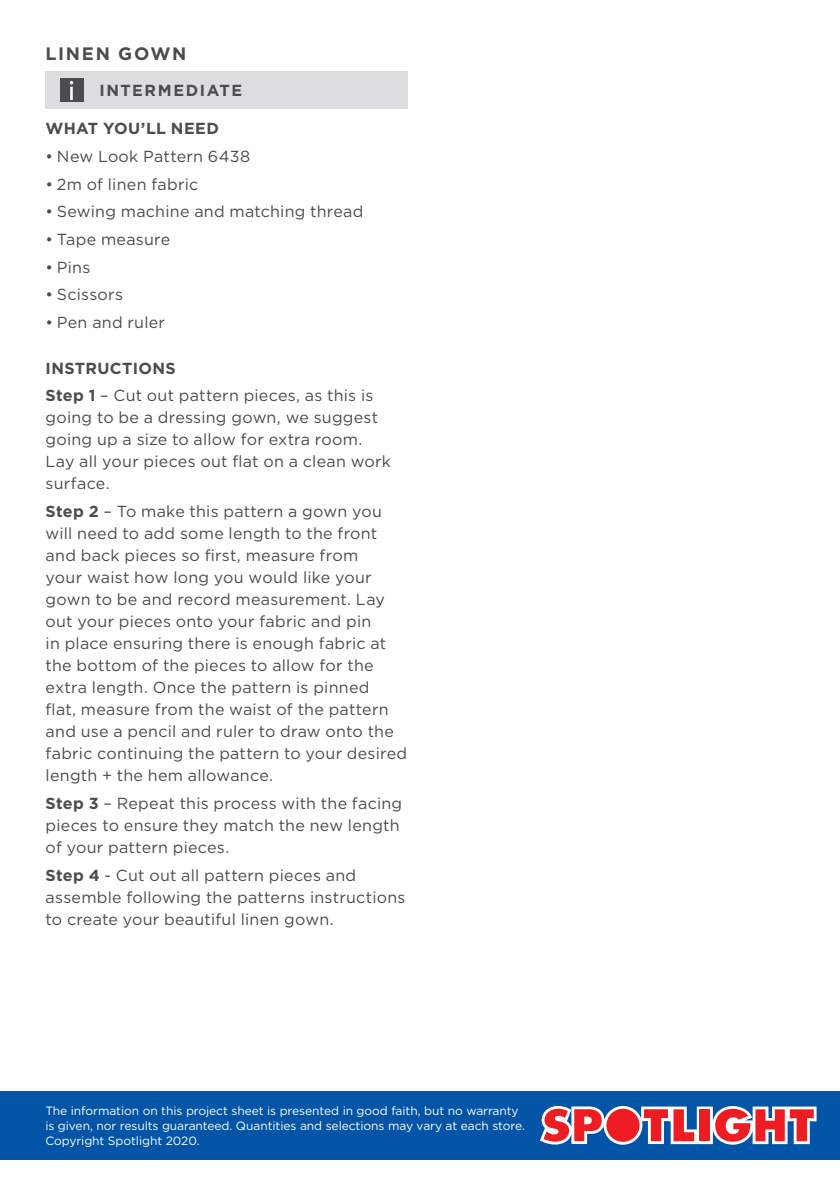
<style>
.page{position:relative;width:840px;height:1191px;background:#fff}
.page>*{position:absolute;margin:0;border:0;box-sizing:border-box;transform-origin:0 0}
.COPY{font:700 18px "Gotham";letter-spacing:.095em;color:#4b4c4d}
.COPY-2{font:16px/22px "Gotham";letter-spacing:.015em;color:#4b4c4d}
.COPY-3{font:700 16px "Gotham";letter-spacing:.025em;color:#4b4c4d}
.COPY-4{font:700 16px "Gotham";letter-spacing:.095em;color:#4b4c4d}
.t1{font:12px/15px "Gotham";letter-spacing:-.005em;color:#fff}
.s1{font-weight:700}
</style>
<div class="page">
<div style="left:45px;top:72px;width:363px;height:37px;background:#dcdddf"></div>
<div style="left:60px;top:79px;width:23px;height:23px;background:#4b4c4d"></div>
<svg style="left:70px;top:81px;width:3px;height:19px"></svg>
<div style="left:0;top:1090px;width:839px;height:69px;background:#0154a6"></div>
<svg style="left:540px;top:1106px;width:276px;height:38px;background:#c77183"></svg>
<p class="COPY" style="left:46px;top:41px;width:142px">LINEN GOWN</p>
<p class="COPY-4" style="left:99px;top:80px;width:144px">INTERMEDIATE</p>
<p class="COPY-3" style="left:46px;top:118px;width:175px">WHAT YOU’LL NEED</p>
<p class="COPY-2" style="left:46px;top:145px;width:206px">• New Look Pattern 6438</p>
<p class="COPY-2" style="left:46px;top:173px;width:154px">• 2m of linen fabric</p>
<p class="COPY-2" style="left:46px;top:200px;width:319px">• Sewing machine and matching thread</p>
<p class="COPY-2" style="left:46px;top:228px;width:126px">• Tape measure</p>
<p class="COPY-2" style="left:46px;top:256px;width:46px">• Pins</p>
<p class="COPY-2" style="left:46px;top:283px;width:79px">• Scissors</p>
<p class="COPY-2" style="left:46px;top:311px;width:121px">• Pen and ruler</p>
<p class="COPY-3" style="left:46px;top:357px;width:132px">INSTRUCTIONS</p>
<p class="COPY-2" style="left:46px;top:384px;width:346px"><span class="s1">Step 1</span> – Cut out pattern pieces, as this is going to be a dressing gown, we suggest going up a size to allow for extra room.<br>Lay all your pieces out flat on a clean work surface.</p>
<p class="COPY-2" style="left:46px;top:500px;width:363px"><span class="s1">Step 2</span> – To make this pattern a gown you will need to add some length to the front and back pieces so first, measure from<br>your waist how long you would like your gown to be and record measurement. Lay out your pieces onto your fabric and pin<br>in place ensuring there is enough fabric at the bottom of the pieces to allow for the extra length. Once the pattern is pinned<br>flat, measure from the waist of the pattern and use a pencil and ruler to draw onto the fabric continuing the pattern to your desired length + the hem allowance.</p>
<p class="COPY-2" style="left:46px;top:792px;width:358px"><span class="s1">Step 3</span> – Repeat this process with the facing pieces to ensure they match the new length of your pattern pieces.</p>
<p class="COPY-2" style="left:46px;top:863px;width:361px"><span class="s1">Step 4</span> - Cut out all pattern pieces and assemble following the patterns instructions to create your beautiful linen gown.</p>
<p class="t1" style="left:45px;top:1103px;width:481px">The information on this project sheet is presented in good faith, but no warranty is given, nor results guaranteed. Quantities and selections may vary at each store.<br>Copyright Spotlight 2020.</p>
</div>
